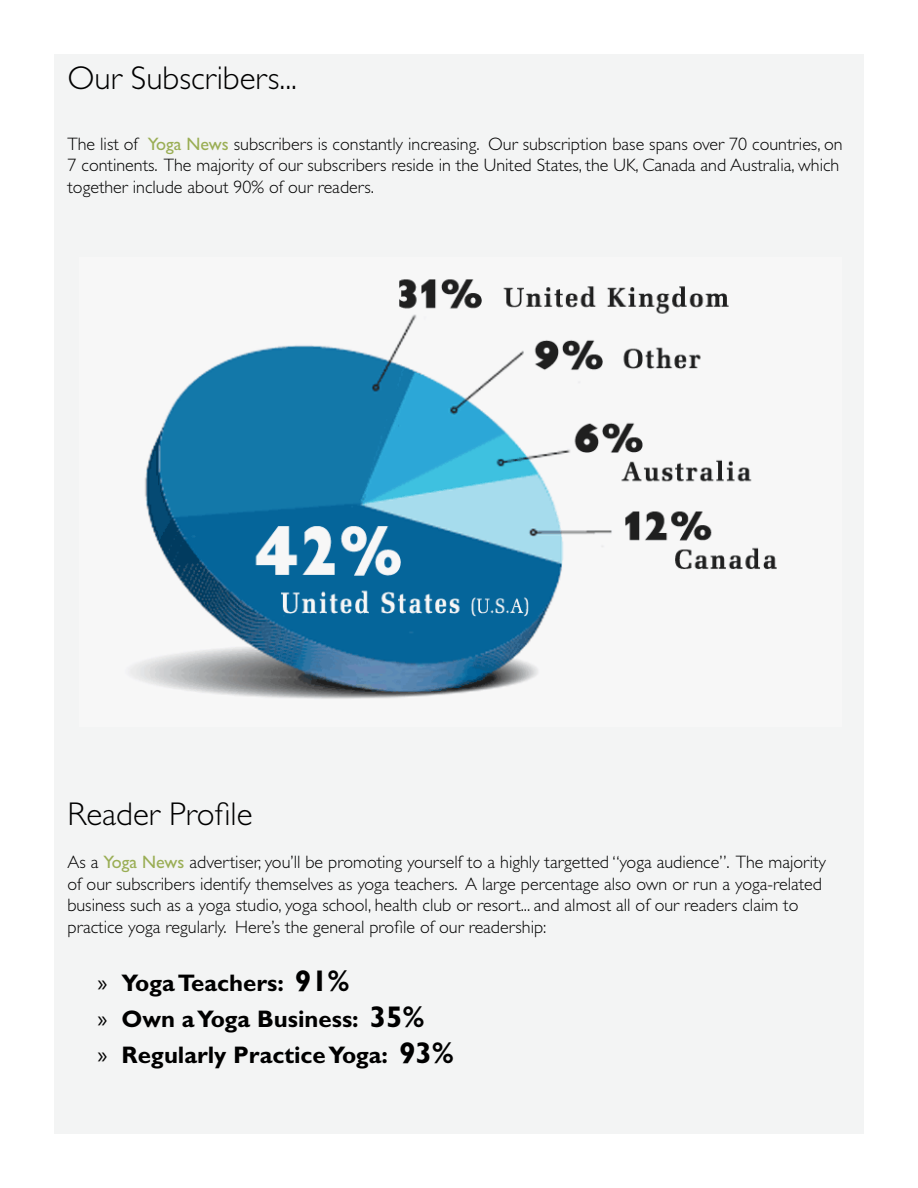
<style>
.page{position:relative;width:918px;height:1188px;background:#fff}
.page>*{position:absolute;margin:0;border:0;box-sizing:border-box;transform-origin:0 0}
.t1{font:300 33px "Gill Sans Std";color:#000}
.t2{font:700 24px/36px "Gill Sans Std";color:#000}
.t3{font:24px/36px "Myriad Pro";color:#000;text-align:justify}
.t4{font:300 18px/21.6px "Gill Sans Std";color:#000}
.s1{font-weight:400;color:#9aae55}
.s2{font-size:30px}
</style>
<div class="page">
<div style="left:54px;top:54px;width:810px;height:1080px;background:#f3f4f4"></div>
<img style="left:136px;top:279px;width:641px;height:420px">
<h1 class="t1" style="left:68px;top:59px;width:231px">Our Subscribers...</h1>
<p class="t4" style="left:68px;top:133px;width:777px">The list of <span class="s1">Yoga News</span> subscribers is constantly increasing. Our subscription base spans over 70 countries, on<br>7 continents. The majority of our subscribers reside in the United States, the UK, Canada and Australia, which together include about 90% of our readers.</p>
<h1 class="t1" style="left:68px;top:795px;width:187px">Reader Profile</h1>
<p class="t4" style="left:68px;top:852px;width:760px">As a <span class="s1">Yoga News</span> advertiser, you’ll be promoting yourself to a highly targetted “yoga audience”. The majority of our subscribers identify themselves as yoga teachers. A large percentage also own or run a yoga-related business such as a yoga studio, yoga school, health club or resort... and almost all of our readers claim to practice yoga regularly. Here’s the general profile of our readership:</p>
<h2 class="t2" style="left:122px;top:964px;width:334px">Yoga Teachers: <span class="s2">91%<br></span>Own a Yoga Business: <span class="s2">35%<br></span>Regularly Practice Yoga: <span class="s2">93%</span></h2>
<h2 class="t3" style="left:98px;top:964px;width:12px">» » »</h2>
</div>
